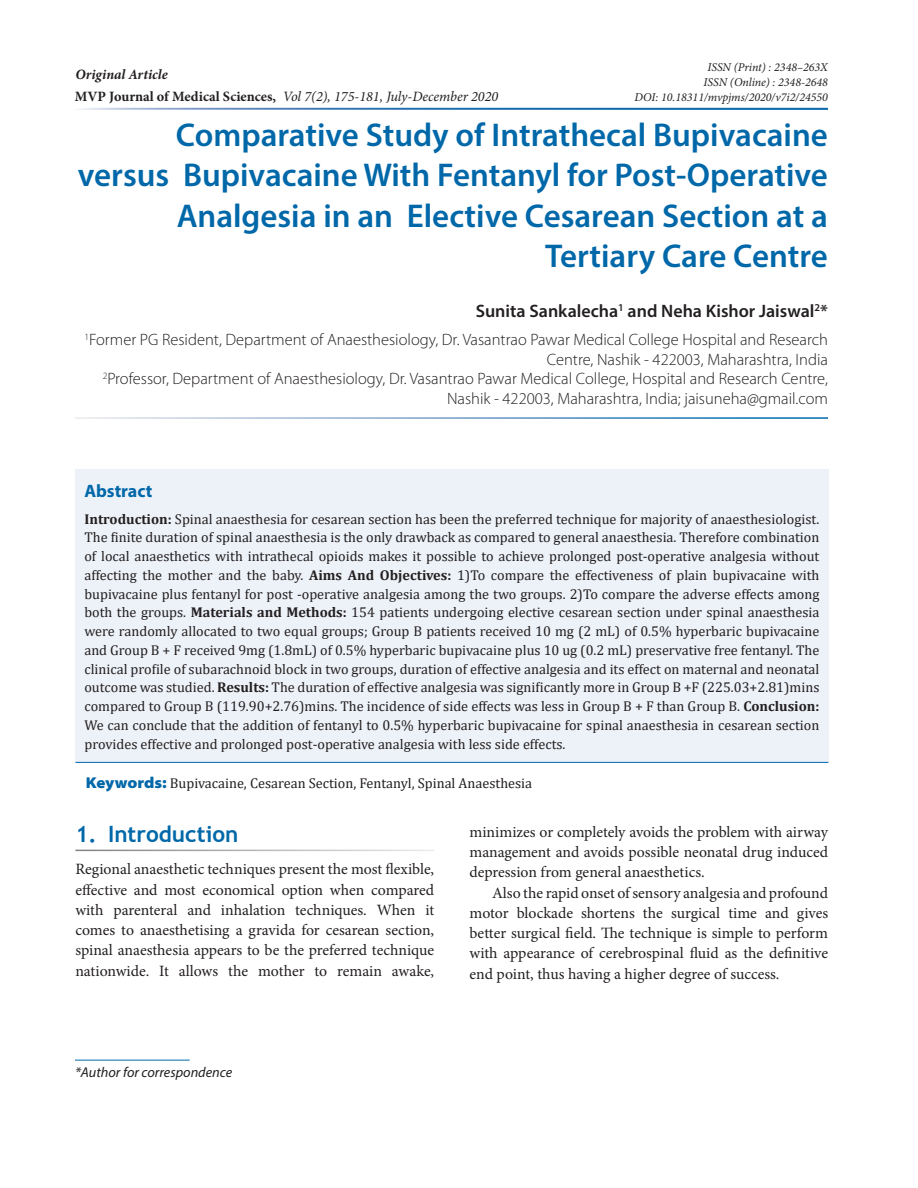
<style>
.page{position:relative;width:918px;height:1188px;background:#fff}
.page>*{position:absolute;margin:0;border:0;box-sizing:border-box;transform-origin:0 0}
.AT{font:600 33px/40.5px "Myriad Pro";color:#0068a9;text-align:right}
.t1{font:700 22.5px "Trebuchet MS";color:#0068a9}
.Author{font:600 18px "Myriad Pro";color:#231f20}
.Abs_Head{font:700 18px "Myriad Pro";color:#0068a9}
.Affiliation{font:300 16.5px/19.5px "Myriad Pro";color:#231f20;text-align:right}
.Text{font:15.75px/20.2px "Minion Pro";color:#231f20;text-align:justify}
.Text_Ind{font:15.75px/20.2px "Minion Pro";color:#231f20;text-align:justify}
.Abs_Text1{font:14.25px/18.8px "Cambria";color:#231f20;text-align:justify}
.Keyword{font:14.25px "Cambria";color:#231f20}
.SlugHead_1_Left{font:italic 14.25px "Minion Pro";color:#231f20}
.Footnote1{font:italic 14.25px "Myriad Pro";color:#231f20}
.t2{font:italic 700 14.25px "Minion Pro";color:#231f20}
.SlugHead_1_Right{font:italic 12px "Minion Pro";color:#231f20}
.s1{font-weight:700;font-style:normal}
.s2{font-weight:700}
.s3{font-family:"Myriad Pro";font-weight:900;font-stretch:semi-expanded;font-size:15.75px;color:#0068a9}
</style>
<div class="page">
<div style="left:75px;top:469px;width:753px;height:294px;background:#edf2f8"></div>
<hr style="left:75px;top:762px;width:753px;height:1px;background:#0068a9">
<hr style="left:75px;top:1060px;width:115px;height:1px;background:#0068a9">
<p class="t2" style="left:75px;top:64px;width:94px">Original Article</p>
<p class="SlugHead_1_Left" style="left:75px;top:87px;width:425px"><span class="s1">MVP Journal of Medical Sciences,</span> Vol 7(2), 175-181, July-December 2020</p>
<p class="SlugHead_1_Right" style="left:707px;top:59px;width:122px">ISSN (Print) : 2348–263X</p>
<p class="SlugHead_1_Right" style="left:704px;top:74px;width:126px">ISSN (Online) : 2348-2648</p>
<p class="SlugHead_1_Right" style="left:635px;top:89px;width:195px">DOI: 10.18311/mvpjms/2020/v7i2/24550</p>
<p class="AT" style="left:78px;top:114px;width:752px">Comparative Study of Intrathecal Bupivacaine versus Bupivacaine With Fentanyl for Post-Operative Analgesia in an Elective Cesarean Section at a Tertiary Care Centre</p>
<p class="Author" style="left:476px;top:299px;width:354px">Sunita Sankalecha<sup>1</sup> and Neha Kishor Jaiswal<sup>2</sup>*</p>
<p class="Affiliation" style="left:84px;top:330px;width:745px"><sup>1</sup>Former PG Resident, Department of Anaesthesiology, Dr. Vasantrao Pawar Medical College Hospital and Research Centre, Nashik - 422003, Maharashtra, India<br><sup>2</sup>Professor, Department of Anaesthesiology, Dr. Vasantrao Pawar Medical College, Hospital and Research Centre, Nashik - 422003, Maharashtra, India; jaisuneha@gmail.com</p>
<p class="Abs_Head" style="left:84px;top:479px;width:70px">Abstract</p>
<p class="Abs_Text1" style="left:84px;top:509px;width:737px"><span class="s2">Introduction:</span> Spinal anaesthesia for cesarean section has been the preferred technique for majority of anaesthesiologist.<br>The finite duration of spinal anaesthesia is the only drawback as compared to general anaesthesia. Therefore combination of local anaesthetics with intrathecal opioids makes it possible to achieve prolonged post-operative analgesia without affecting the mother and the baby. <span class="s2">Aims And Objectives:</span> 1)To compare the effectiveness of plain bupivacaine with bupivacaine plus fentanyl for post -operative analgesia among the two groups. 2)To compare the adverse effects among both the groups. <span class="s2">Materials and Methods:</span> 154 patients undergoing elective cesarean section under spinal anaesthesia were randomly allocated to two equal groups; Group B patients received 10 mg (2 mL) of 0.5% hyperbaric bupivacaine and Group B + F received 9mg (1.8mL) of 0.5% hyperbaric bupivacaine plus 10 ug (0.2 mL) preservative free fentanyl. The clinical profile of subarachnoid block in two groups, duration of effective analgesia and its effect on maternal and neonatal outcome was studied. <span class="s2">Results:</span> The duration of effective analgesia was significantly more in Group B +F (225.03+2.81)mins compared to Group B (119.90+2.76)mins. The incidence of side effects was less in Group B + F than Group B. <span class="s2">Conclusion:<br></span>We can conclude that the addition of fentanyl to 0.5% hyperbaric bupivacaine for spinal anaesthesia in cesarean section provides effective and prolonged post-operative analgesia with less side effects.</p>
<p class="Keyword" style="left:86px;top:775px;width:448px"><span class="s3">Keywords:</span> Bupivacaine, Cesarean Section, Fentanyl, Spinal Anaesthesia</p>
<h1 class="t1" style="left:75px;top:820px;width:164px">1. Introduction</h1>
<p class="Text" style="left:75px;top:859px;width:360px">Regional anaesthetic techniques present the most flexible, effective and most economical option when compared with parenteral and inhalation techniques. When it comes to anaesthetising a gravida for cesarean section, spinal anaesthesia appears to be the preferred technique nationwide. It allows the mother to remain awake,</p>
<p class="Footnote1" style="left:75px;top:1063px;width:159px">*Author for correspondence</p>
<p class="Text" style="left:470px;top:822px;width:360px">minimizes or completely avoids the problem with airway management and avoids possible neonatal drug induced depression from general anaesthetics.</p>
<p class="Text_Ind" style="left:470px;top:883px;width:360px;text-indent:22px">Also the rapid onset of sensory analgesia and profound motor blockade shortens the surgical time and gives better surgical field. The technique is simple to perform with appearance of cerebrospinal fluid as the definitive end point, thus having a higher degree of success.</p>
</div>
